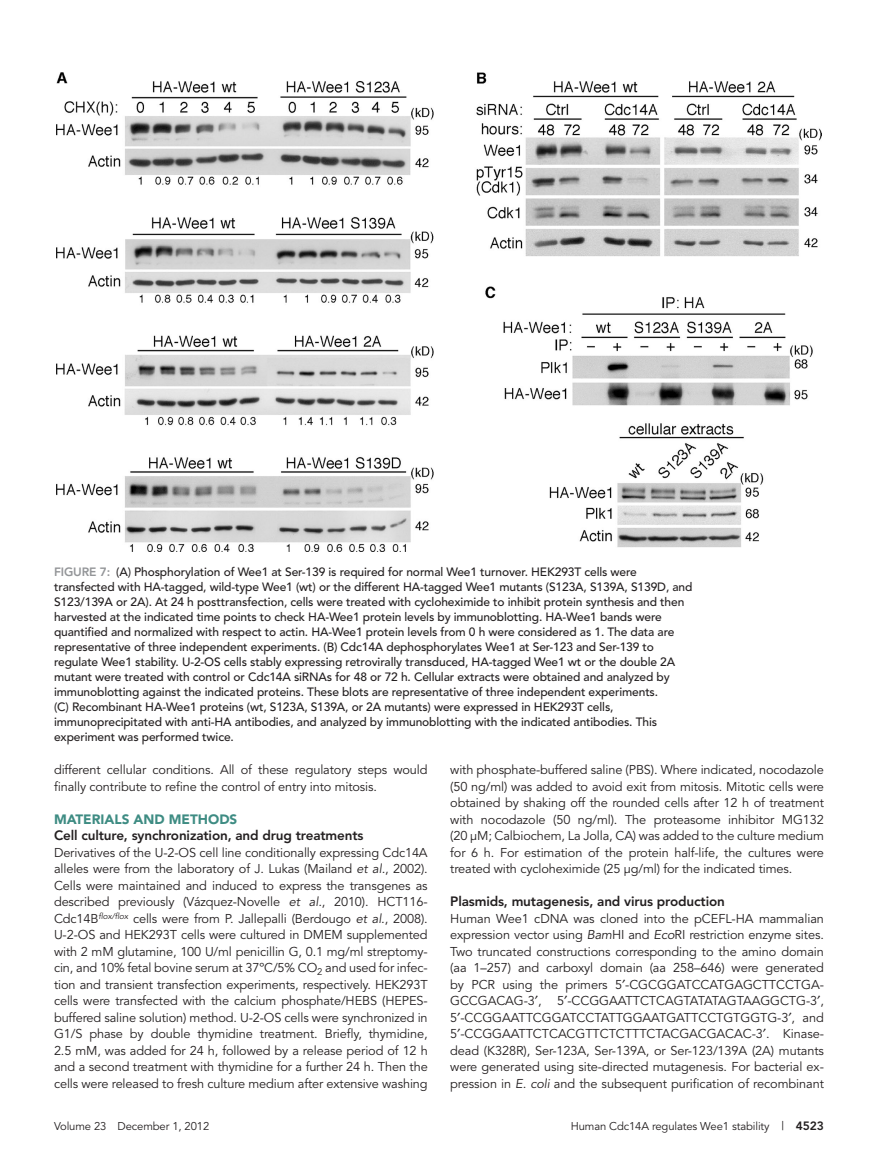
<style>
.page{position:relative;width:878px;height:1175px;background:#fff}
.page>*{position:absolute;margin:0;border:0;box-sizing:border-box;transform-origin:0 0}
.H2afterH1{font:800 13.5px "Avenir";letter-spacing:-.01em;color:#231f20}
.t1{font:900 13.5px "Avenir";color:#3e8c83}
.ParaFL{font:12.75px/16.5px "Avenir";letter-spacing:-.01em;color:#231f20;text-align:justify}
.Para{font:12.75px/16.5px "Avenir";letter-spacing:-.01em;color:#231f20}
.FigCaption_35_5p{font:500 12px/15px "Avenir";letter-spacing:-.01em;color:#231f20}
.t2{font:11.25px "Avenir";letter-spacing:-.01em;color:#231f20}
.s1{font-weight:800;color:#939598}
.s2{font-style:italic}
.s3{font-size:12px}
.s4{font-weight:800;font-size:12px}
</style>
<div class="page">
<img style="left:56px;top:72px;width:765px;height:480px">
<p class="FigCaption_35_5p" style="left:54px;top:564px;width:640px"><span class="s1">FIGURE 7:</span> (A) Phosphorylation of Wee1 at Ser-139 is required for normal Wee1 turnover. HEK293T cells were transfected with HA-tagged, wild-type Wee1 (wt) or the different HA-tagged Wee1 mutants (S123A, S139A, S139D, and S123/139A or 2A). At 24 h posttransfection, cells were treated with cycloheximide to inhibit protein synthesis and then harvested at the indicated time points to check HA-Wee1 protein levels by immunoblotting. HA-Wee1 bands were quantified and normalized with respect to actin. HA-Wee1 protein levels from 0 h were considered as 1. The data are representative of three independent experiments. (B) Cdc14A dephosphorylates Wee1 at Ser-123 and Ser-139 to regulate Wee1 stability. U-2-OS cells stably expressing retrovirally transduced, HA-tagged Wee1 wt or the double 2A mutant were treated with control or Cdc14A siRNAs for 48 or 72 h. Cellular extracts were obtained and analyzed by immunoblotting against the indicated proteins. These blots are representative of three independent experiments.<br>(C) Recombinant HA-Wee1 proteins (wt, S123A, S139A, or 2A mutants) were expressed in HEK293T cells, immunoprecipitated with anti-HA antibodies, and analyzed by immunoblotting with the indicated antibodies. This experiment was performed twice.</p>
<p class="Para" style="left:54px;top:762px;width:375px">different cellular conditions. All of these regulatory steps would finally contribute to refine the control of entry into mitosis.</p>
<h1 class="t1" style="left:54px;top:811px;width:185px">MATERIALS AND METHODS</h1>
<p class="H2afterH1" style="left:54px;top:827px;width:311px">Cell culture, synchronization, and drug treatments</p>
<p class="ParaFL" style="left:54px;top:844px;width:375px">Derivatives of the U-2-OS cell line conditionally expressing Cdc14A alleles were from the laboratory of J. Lukas (Mailand <span class="s2">et al.</span>, 2002).<br>Cells were maintained and induced to express the transgenes as described previously (Vázquez-Novelle <span class="s2">et al.</span>, 2010). HCT116- Cdc14B<sup>flox/flox</sup> cells were from P. Jallepalli (Berdougo <span class="s2">et al.</span>, 2008).<br>U-2-OS and HEK293T cells were cultured in DMEM supplemented with 2 mM glutamine, 100 U/ml penicillin G, 0.1 mg/ml streptomy&shy;cin, and 10% fetal bovine serum at 37ºC/5% CO<sub>2</sub> and used for infec&shy;tion and transient transfection experiments, respectively. HEK293T cells were transfected with the calcium phosphate/HEBS (HEPES&shy;buffered saline solution) method. U-2-OS cells were synchronized in G1/S phase by double thymidine treatment. Briefly, thymidine, 2.5 mM, was added for 24 h, followed by a release period of 12 h and a second treatment with thymidine for a further 24 h. Then the cells were released to fresh culture medium after extensive washing</p>
<p class="ParaFL" style="left:450px;top:762px;width:375px">with phosphate-buffered saline (PBS). Where indicated, nocodazole (50 ng/ml) was added to avoid exit from mitosis. Mitotic cells were obtained by shaking off the rounded cells after 12 h of treatment with nocodazole (50 ng/ml). The proteasome inhibitor MG132 (20 μM; Calbiochem, La Jolla, CA) was added to the culture medium for 6 h. For estimation of the protein half-life, the cultures were treated with cycloheximide (25 μg/ml) for the indicated times.</p>
<h2 class="H2afterH1" style="left:450px;top:893px;width:276px">Plasmids, mutagenesis, and virus production</h2>
<p class="ParaFL" style="left:450px;top:910px;width:375px">Human Wee1 cDNA was cloned into the pCEFL-HA mammalian expression vector using <span class="s2">Bam</span>HI and <span class="s2">Eco</span>RI restriction enzyme sites.<br>Two truncated constructions corresponding to the amino domain (aa 1–257) and carboxyl domain (aa 258–646) were generated by PCR using the primers 5 -CGCGGATCCATGAGCTTCCTGA-GCCGACAG-3 , 5 -CCGGAATTCTCAGTATATAGTAAGGCTG-3 , 5 -CCGGAATTCGGATCCTATTGGAATGATTCCTGTGGTG-3 , and 5 -CCGGAATTCTCACGTTCTCTTTCTACGACGACAC-3 . Kinase&shy;dead (K328R), Ser-123A, Ser-139A, or Ser-123/139A (2A) mutants were generated using site-directed mutagenesis. For bacterial ex&shy;pression in <span class="s2">E. coli</span> and the subsequent purification of recombinant</p>
<p class="t2" style="left:54px;top:1119px;width:157px">Volume 23 December 1, 2012</p>
<p class="t2" style="left:570px;top:1119px;width:255px">Human Cdc14A regulates Wee1 stability <span class="s3">|</span> <span class="s4">4523</span></p>
</div>
